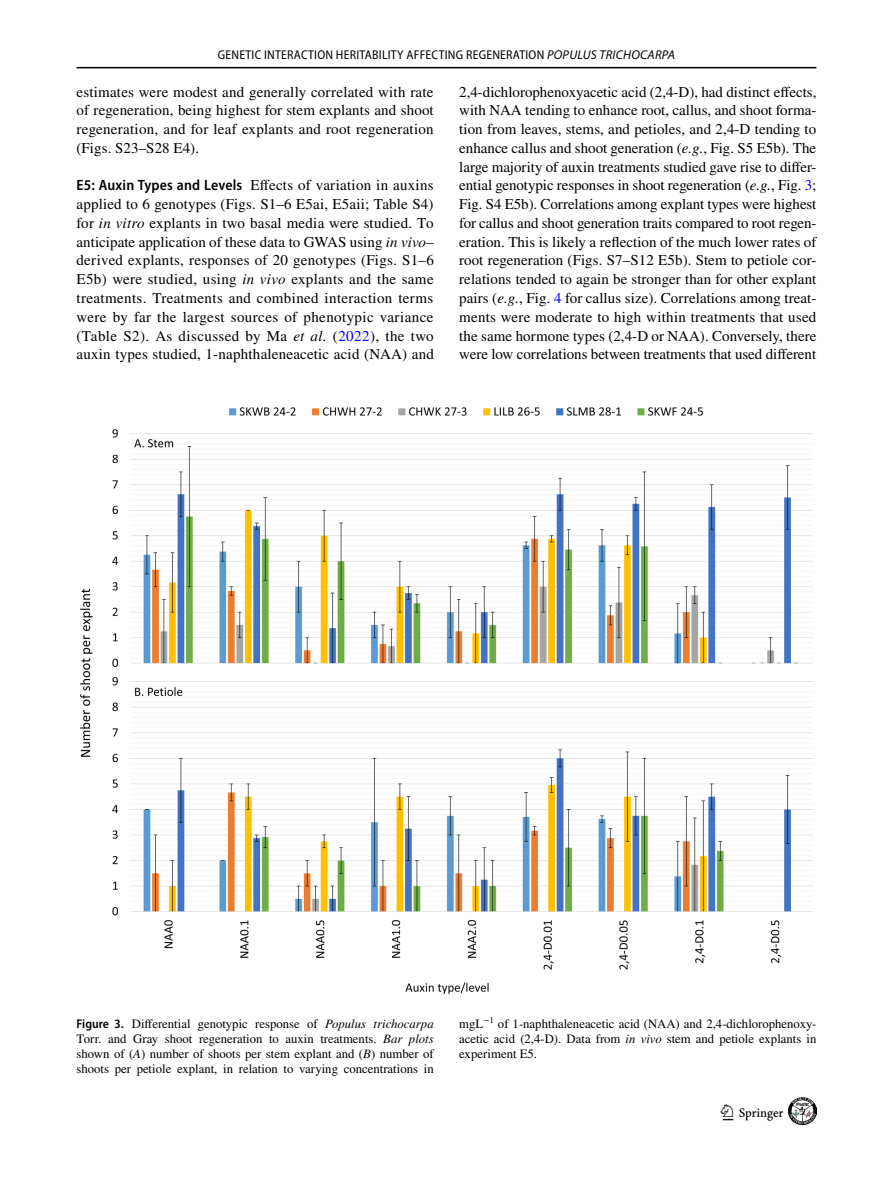
<style>
.page{position:relative;width:893px;height:1187px;background:#fff}
.page>*{position:absolute;margin:0;border:0;box-sizing:border-box;transform-origin:0 0}
.t1{font:22.5px "Springnew Regular 3";color:#000}
.t2{font:15px/18.8px "STIX";letter-spacing:.015em;color:#000;text-align:justify}
.t3{font:12.75px/15px "STIX";color:#000;text-align:justify}
.t4{font:12.75px "Myriad Pro Semi Cn 3";letter-spacing:.02em;color:#000}
.s1{font-family:"Myriad Pro";font-style:italic}
.s2{font-family:"Myriad Pro";font-weight:600;font-stretch:semi-condensed}
.s3{font-style:italic}
.s4{color:#00f}
</style>
<div class="page">
<hr style="left:77px;top:67px;width:739px;height:1px;background:#000">
<img style="left:789px;top:1097px;width:27px;height:27px">
<img style="left:81px;top:408px;width:731px;height:585px">
<p class="t4" style="left:218px;top:48px;width:459px">GENETIC INTERACTION HERITABILITY AFFECTING REGENERATION <span class="s1">POPULUS TRICHOCARPA</span></p>
<p class="t2" style="left:77px;top:83px;width:359px">estimates were modest and generally correlated with rate of regeneration, being highest for stem explants and shoot regeneration, and for leaf explants and root regeneration (Figs. S23–S28 E4).</p>
<p class="t2" style="left:77px;top:177px;width:359px"><span class="s2">E5: Auxin Types and Levels</span> Effects of variation in auxins applied to 6 genotypes (Figs. S1–6 E5ai, E5aii; Table S4) for <span class="s3">in vitro</span> explants in two basal media were studied. To anticipate application of these data to GWAS using <span class="s3">in vivo</span>– derived explants, responses of 20 genotypes (Figs. S1–6<br>E5b) were studied, using <span class="s3">in vivo</span> explants and the same treatments. Treatments and combined interaction terms were by far the largest sources of phenotypic variance (Table S2). As discussed by Ma <span class="s3">et al.</span> (<span class="s4">2022</span>), the two auxin types studied, 1-naphthaleneacetic acid (NAA) and</p>
<p class="t2" style="left:459px;top:83px;width:359px">2,4-dichlorophenoxyacetic acid (2,4-D), had distinct effects, with NAA tending to enhance root, callus, and shoot forma&shy;tion from leaves, stems, and petioles, and 2,4-D tending to enhance callus and shoot generation (<span class="s3">e.g.</span>, Fig. S5 E5b). The large majority of auxin treatments studied gave rise to differ&shy;ential genotypic responses in shoot regeneration (<span class="s3">e.g.</span>, Fig. <span class="s4">3</span>; Fig. S4 E5b). Correlations among explant types were highest for callus and shoot generation traits compared to root regen&shy;eration. This is likely a reflection of the much lower rates of root regeneration (Figs. S7–S12 E5b). Stem to petiole cor&shy;relations tended to again be stronger than for other explant pairs (<span class="s3">e.g.</span>, Fig. <span class="s4">4</span> for callus size). Correlations among treat&shy;ments were moderate to high within treatments that used the same hormone types (2,4-D or NAA). Conversely, there were low correlations between treatments that used different</p>
<p class="t3" style="left:77px;top:1017px;width:359px"><span class="s2">Figure 3.</span> Differential genotypic response of <span class="s3">Populus trichocarpa </span>Torr. and Gray shoot regeneration to auxin treatments. <span class="s3">Bar plots </span>shown of (<span class="s3">A</span>) number of shoots per stem explant and (<span class="s3">B</span>) number of shoots per petiole explant, in relation to varying concentrations in</p>
<p class="t3" style="left:459px;top:1017px;width:359px">mgL<sup>−1</sup> of 1-naphthaleneacetic acid (NAA) and 2,4-dichlorophenoxy&shy;acetic acid (2,4-D). Data from <span class="s3">in vivo</span> stem and petiole explants in experiment E5.</p>
<h1 class="t1" style="left:723px;top:1104px;width:62px">1 3</h1>
</div>
